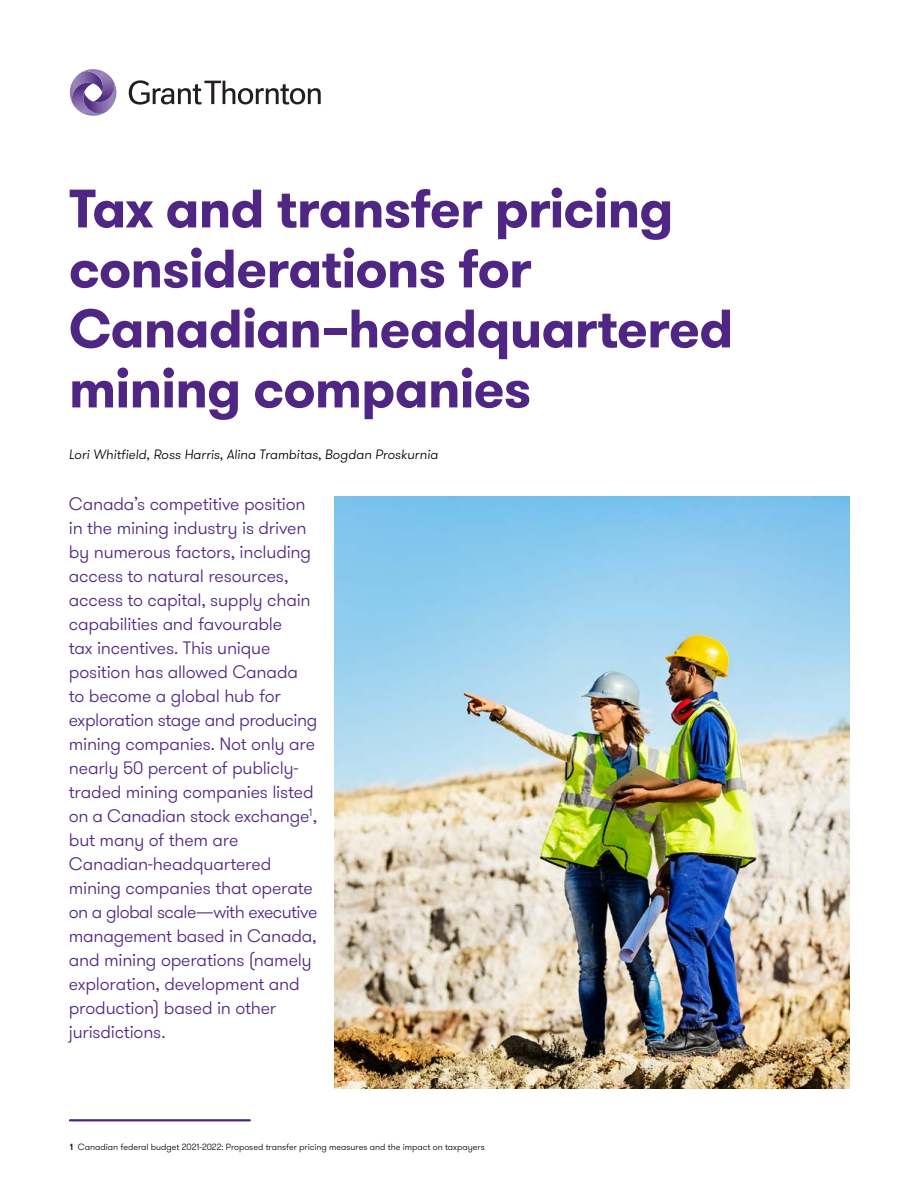
<style>
.page{position:relative;width:918px;height:1188px;background:#fff}
.page>*{position:absolute;margin:0;border:0;box-sizing:border-box;transform-origin:0 0}
.t1{font:700 54px/60px "GT Walsheim Pro";letter-spacing:-.02em;color:#4f2683}
.t2{font:300 18px/24px "GT Walsheim Pro";letter-spacing:-.015em;color:#4f2683}
.t3{font:italic 300 13.5px "GT Walsheim Pro";color:#000}
.t4{font:300 9px "GT Walsheim Pro";color:#000}
.s1{font-weight:500}
</style>
<div class="page">
<svg style="left:129px;top:80px;width:192px;height:25px"></svg>
<svg style="left:69px;top:69px;width:48px;height:47px"></svg>
<img style="left:335px;top:497px;width:514px;height:592px">
<hr style="left:70px;top:1119px;width:180px;height:2px;background:#4f2683">
<h1 class="t1" style="left:69px;top:179px;width:666px">Tax and transfer pricing considerations for<br>Canadian–headquartered mining companies</h1>
<p class="t3" style="left:69px;top:446px;width:371px">Lori Whitfield, Ross Harris, Alina Trambitas, Bogdan Proskurnia</p>
<p class="t2" style="left:69px;top:492px;width:250px">Canada’s competitive position in the mining industry is driven by numerous factors, including access to natural resources, access to capital, supply chain capabilities and favourable<br>tax incentives. This unique position has allowed Canada to become a global hub for exploration stage and producing mining companies. Not only are nearly 50 percent of publicly&shy;traded mining companies listed on a Canadian stock exchange<sup>1</sup>, but many of them are<br>Canadian-headquartered mining companies that operate on a global scale—with executive management based in Canada, and mining operations (namely exploration, development and production) based in other jurisdictions.</p>
<p class="t4" style="left:70px;top:1141px;width:416px"><span class="s1">1</span> Canadian federal budget 2021-2022: Proposed transfer pricing measures and the impact on taxpayers</p>
</div>
